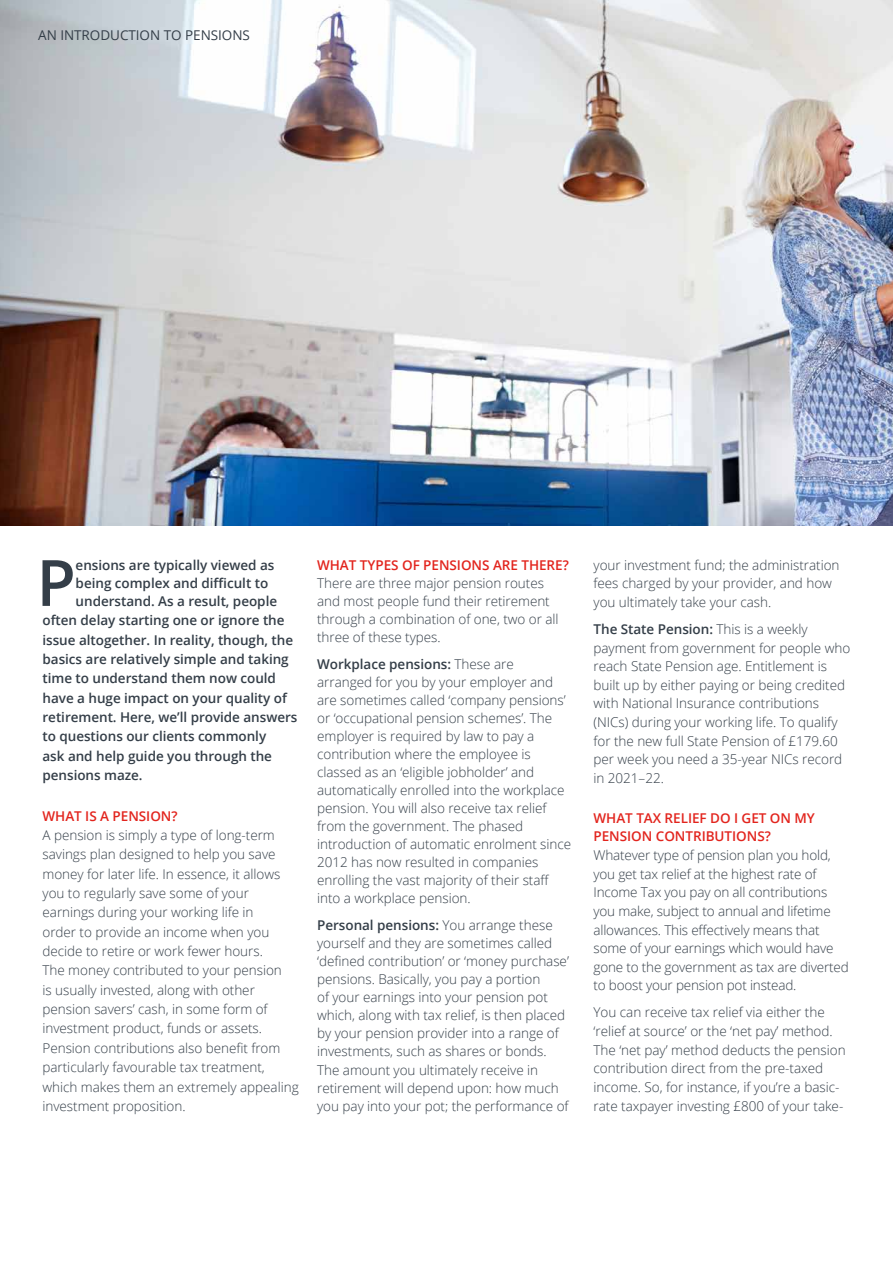
<style>
.page{position:relative;width:893px;height:1263px;background:#fff}
.page>*{position:absolute;margin:0;border:0;box-sizing:border-box;transform-origin:0 0}
.t1{font:600 63.9px "Open Sans";color:#343e48}
.t2{font:300 13.5px/18px "Open Sans";letter-spacing:-.005em;color:#343e48}
.t3{font:600 13.5px/19.4px "Open Sans";letter-spacing:-.005em;color:#343e48}
.t4{font:600 13.5px/18.6px "Open Sans";letter-spacing:-.005em;color:#e2241d}
.t5{font:13.5px "Open Sans";letter-spacing:-.005em;color:#343e48}
.s1{font-weight:600}
</style>
<div class="page">
<img style="left:0;top:0;width:893px;height:525px">
<p class="t5" style="left:38px;top:26px;width:213px">AN INTRODUCTION TO PENSIONS</p>
<h1 class="t1" style="left:36px;top:539px;width:41px">P</h1>
<p class="t3" style="left:76px;top:556px;width:203px;line-height:18px">ensions are typically viewed as being complex and difficult to understand. As a result, people</p>
<p class="t3" style="left:43px;top:610px;width:256px">often delay starting one or ignore the issue altogether. In reality, though, the basics are relatively simple and taking time to understand them now could have a huge impact on your quality of retirement. Here, we’ll provide answers to questions our clients commonly<br>ask and help guide you through the pensions maze.</p>
<p class="t4" style="left:43px;top:806px;width:137px">WHAT IS A PENSION?</p>
<p class="t2" style="left:43px;top:825px;width:258px;line-height:19.4px">A pension is simply a type of long-term savings plan designed to help you save money for later life. In essence, it allows you to regularly save some of your earnings during your working life in<br>order to provide an income when you decide to retire or work fewer hours.<br>The money contributed to your pension<br>is usually invested, along with other pension savers’ cash, in some form of investment product, funds or assets.<br>Pension contributions also benefit from particularly favourable tax treatment, which makes them an extremely appealing investment proposition.</p>
<p class="t4" style="left:317px;top:555px;width:253px">WHAT TYPES OF PENSIONS ARE THERE?</p>
<p class="t2" style="left:317px;top:574px;width:243px">There are three major pension routes and most people fund their retirement through a combination of one, two or all three of these types.</p>
<p class="t2" style="left:317px;top:654px;width:256px"><span class="s1">Workplace pensions:</span> These are arranged for you by your employer and are sometimes called ‘company pensions’ or ‘occupational pension schemes’. The employer is required by law to pay a contribution where the employee is classed as an ‘eligible jobholder’ and automatically enrolled into the workplace pension. You will also receive tax relief from the government. The phased introduction of automatic enrolment since 2012 has now resulted in companies enrolling the vast majority of their staff into a workplace pension.</p>
<p class="t2" style="left:317px;top:916px;width:253px"><span class="s1">Personal pensions:</span> You arrange these yourself and they are sometimes called ‘defined contribution’ or ‘money purchase’ pensions. Basically, you pay a portion<br>of your earnings into your pension pot which, along with tax relief, is then placed by your pension provider into a range of investments, such as shares or bonds.<br>The amount you ultimately receive in retirement will depend upon: how much you pay into your pot; the performance of</p>
<p class="t2" style="left:593px;top:555px;width:248px;line-height:18.6px">your investment fund; the administration fees charged by your provider, and how you ultimately take your cash.</p>
<p class="t2" style="left:593px;top:619px;width:258px;line-height:18.6px"><span class="s1">The State Pension:</span> This is a weekly payment from government for people who reach State Pension age. Entitlement is built up by either paying or being credited with National Insurance contributions (NICs) during your working life. To qualify for the new full State Pension of £179.60 per week you need a 35-year NICs record in 2021–22.</p>
<p class="t4" style="left:593px;top:808px;width:223px">WHAT TAX RELIEF DO I GET ON MY<br>PENSION CONTRIBUTIONS?</p>
<p class="t2" style="left:593px;top:845px;width:257px;line-height:18.6px">Whatever type of pension plan you hold, you get tax relief at the highest rate of Income Tax you pay on all contributions you make, subject to annual and lifetime allowances. This effectively means that some of your earnings which would have gone to the government as tax are diverted to boost your pension pot instead.</p>
<p class="t2" style="left:593px;top:1003px;width:254px;line-height:18.6px">You can receive tax relief via either the ‘relief at source’ or the ‘net pay’ method.<br>The ‘net pay’ method deducts the pension contribution direct from the pre-taxed income. So, for instance, if you’re a basic&shy;rate taxpayer investing £800 of your take-</p>
</div>
